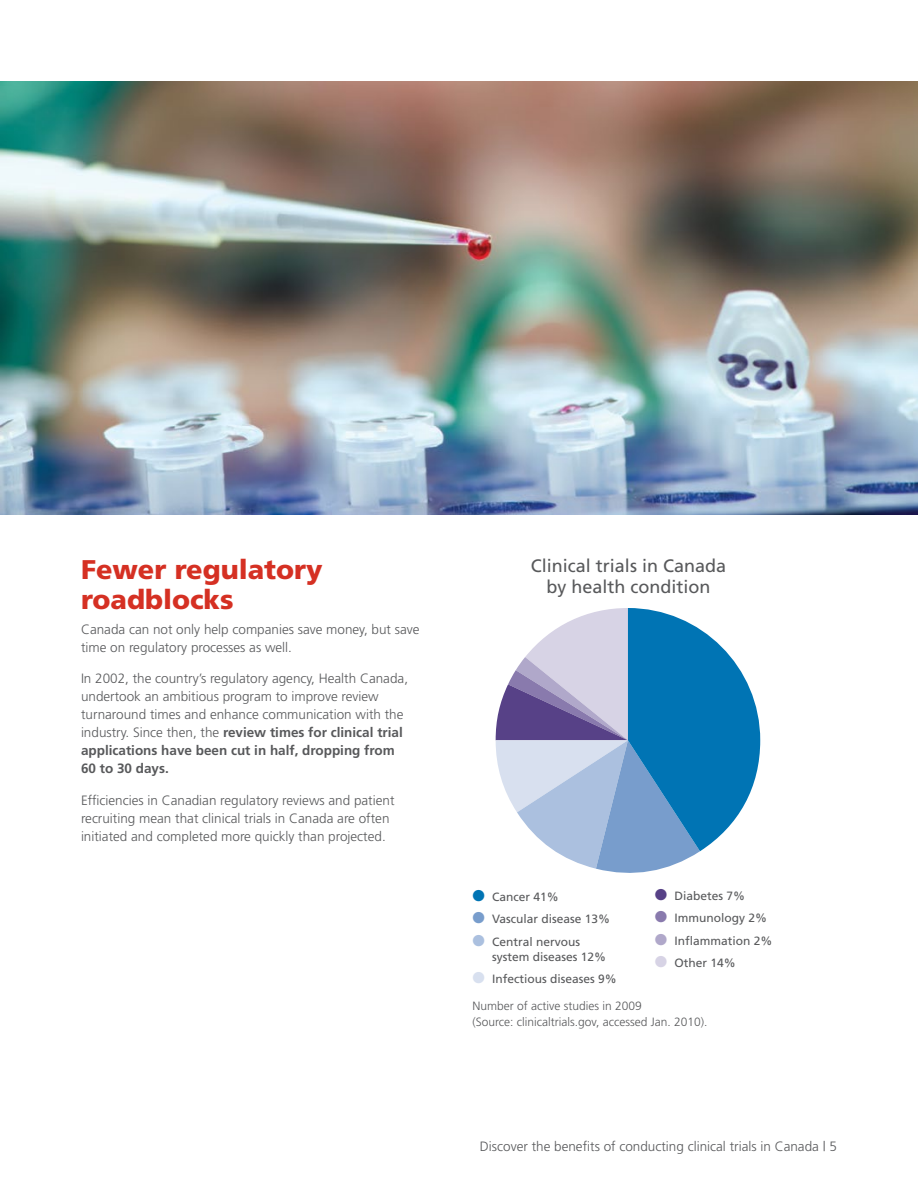
<style>
.page{position:relative;width:918px;height:1188px;background:#fff}
.page>*{position:absolute;margin:0;border:0;box-sizing:border-box;transform-origin:0 0}
.t1{font:900 27px/30px "Frutiger";color:#d53023}
.t2{font:18px/21px "Frutiger";color:#58595b;text-align:center}
.t3{font:300 13.5px/18px "Frutiger";color:#58595b}
.t4{font:12px/15px "Frutiger";color:#58595b}
.t5{font:300 12px/16.5px "Frutiger";color:#58595b}
.s1{font-weight:700}
.s2{color:#574187}
.s3{color:#897aad}
.s4{color:#b0a8ca}
.s5{color:#d7d3e5}
.s6{color:#0074b4}
.s7{color:#789dcc}
.s8{color:#abc0df}
.s9{color:#d8e0ef}
</style>
<div class="page">
<svg style="left:496px;top:608px;width:264px;height:265px"></svg>
<img style="left:0;top:81px;width:918px;height:433px">
<h1 class="t1" style="left:81px;top:554px;width:243px">Fewer regulatory roadblocks</h1>
<p class="t3" style="left:81px;top:620px;width:340px">Canada can not only help companies save money, but save time on regulatory processes as well.</p>
<p class="t3" style="left:81px;top:670px;width:329px">In 2002, the country’s regulatory agency, Health Canada, undertook an ambitious program to improve review turnaround times and enhance communication with the industry. Since then, the <span class="s1">review times for clinical trial applications have been cut in half, dropping from 60 to 30 days.</span></p>
<p class="t3" style="left:81px;top:791px;width:315px">Efficiencies in Canadian regulatory reviews and patient recruiting mean that clinical trials in Canada are often initiated and completed more quickly than projected.</p>
<h2 class="t2" style="left:531px;top:555px;width:197px">Clinical trials in Canada by health condition</h2>
<p class="t4" style="left:655px;top:888px;width:92px"><span class="s2">●</span> Diabetes 7%</p>
<p class="t4" style="left:655px;top:910px;width:114px"><span class="s3">●</span> Immunology 2%</p>
<p class="t4" style="left:655px;top:933px;width:119px"><span class="s4">●</span> Inflammation 2%</p>
<p class="t4" style="left:655px;top:955px;width:82px"><span class="s5">●</span> Other 14%</p>
<p class="t5" style="left:472px;top:997px;width:236px">Number of active studies in 2009<br>(Source: clinicaltrials.gov, accessed Jan. 2010).</p>
<p class="t4" style="left:473px;top:889px;width:88px"><span class="s6">●</span> Cancer 41%</p>
<p class="t4" style="left:473px;top:911px;width:139px"><span class="s7">●</span> Vascular disease 13%</p>
<p class="t4" style="left:492px;top:934px;width:116px;text-indent:-20px"><span class="s8">●</span> Central nervous system diseases 12%</p>
<p class="t4" style="left:473px;top:971px;width:146px"><span class="s9">●</span> Infectious diseases 9%</p>
<p class="t3" style="left:480px;top:1138px;width:359px">Discover the benefits of conducting clinical trials in Canada | 5</p>
</div>
